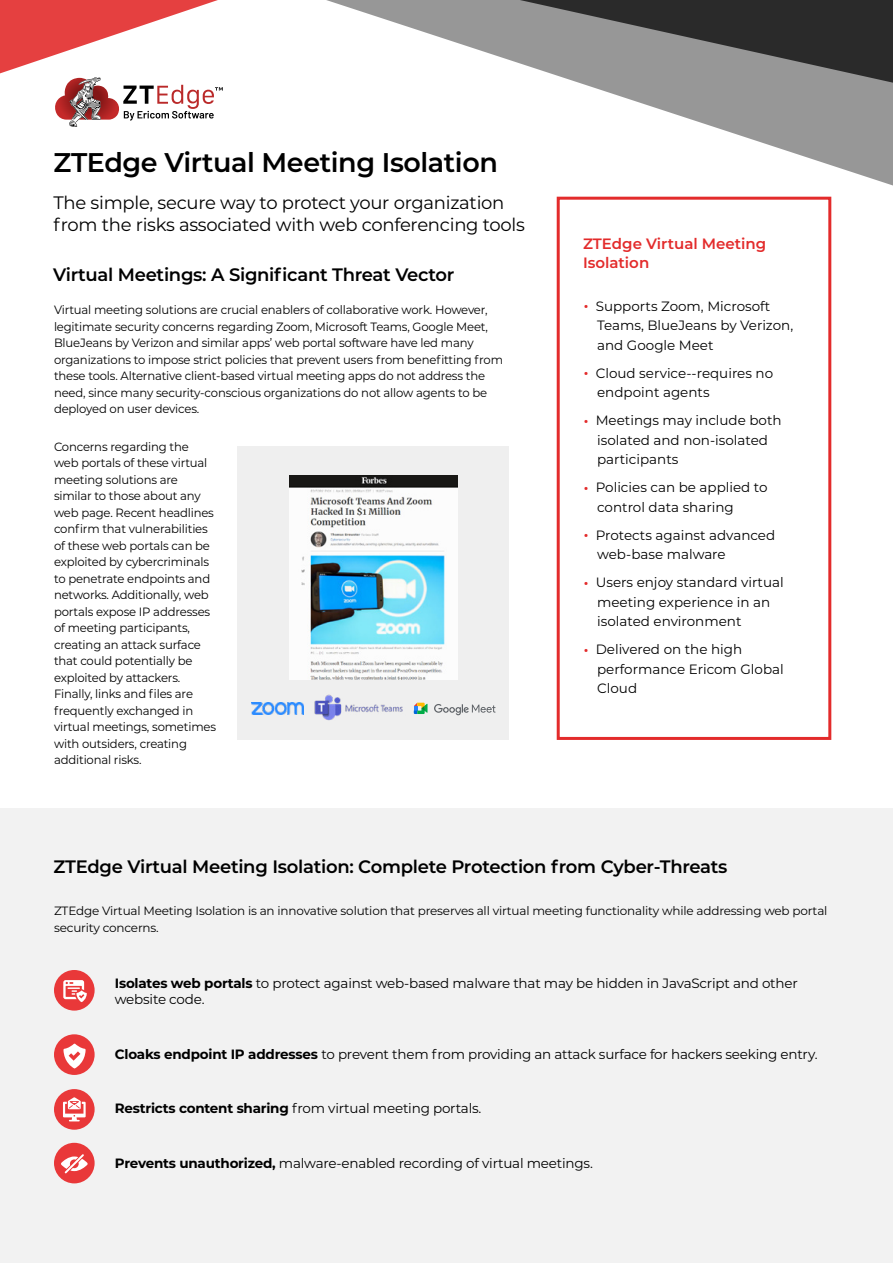
<style>
.page{position:relative;width:893px;height:1263px;background:#fff}
.page>*{position:absolute;margin:0;border:0;box-sizing:border-box;transform-origin:0 0}
.t1{font:600 27px "Montserrat";letter-spacing:-.015em;color:#000}
.t2{font:600 18px "Montserrat";letter-spacing:-.015em;color:#000}
.t3{font:18px/21.6px "Montserrat";letter-spacing:-.015em;color:#000}
.t4{font:600 15px/19.5px "Montserrat";color:#e32b2b}
.t5{font:13.5px/19.5px "Montserrat";color:#000}
.t6{font:12px/16.5px "Montserrat";letter-spacing:-.015em;color:#000}
.s1{font-size:20.25px;color:#e32b2b}
.s2{font-weight:700}
</style>
<div class="page">
<svg style="left:632px;top:100px;width:261px;height:86px"></svg>
<svg style="left:0;top:0;width:334px;height:74px"></svg>
<svg style="left:334px;top:0;width:559px;height:100px;fill:#979797"></svg>
<svg style="left:55px;top:77px;width:168px;height:50px"></svg>
<div style="left:0;top:808px;width:893px;height:455px;background:#f2f2f2"></div>
<div style="left:237px;top:447px;width:272px;height:293px;background:#efefef"></div>
<img style="left:290px;top:476px;width:167px;height:203px">
<svg style="left:414px;top:703px;width:13px;height:11px"></svg>
<svg style="left:434px;top:704px;width:62px;height:11px"></svg>
<img style="left:314px;top:694px;width:89px;height:27px">
<img style="left:252px;top:703px;width:51px;height:11px">
<div style="left:557px;top:197px;width:274px;height:543px;background:#fff;border:3px solid #e32b2b"></div>
<div style="left:54px;top:1143px;width:41px;height:40px;background:#e93839;border-radius:50%"></div>
<svg style="left:61px;top:1154px;width:27px;height:19px"></svg>
<div style="left:54px;top:970px;width:41px;height:40px;background:#e93839;border-radius:50%"></div>
<svg style="left:63px;top:980px;width:24px;height:22px"></svg>
<div style="left:54px;top:1034px;width:41px;height:41px;background:#e93839;border-radius:50%"></div>
<svg style="left:63px;top:1043px;width:23px;height:25px"></svg>
<div style="left:54px;top:1089px;width:41px;height:41px;background:#e93839;border-radius:50%"></div>
<svg style="left:63px;top:1097px;width:23px;height:24px"></svg>
<h1 class="t1" style="left:54px;top:143px;width:446px">ZTEdge Virtual Meeting Isolation</h1>
<h2 class="t3" style="left:54px;top:191px;width:473px">The simple, secure way to protect your organization from the risks associated with web conferencing tools</h2>
<h2 class="t2" style="left:53px;top:262px;width:403px">Virtual Meetings: A Significant Threat Vector</h2>
<p class="t6" style="left:54px;top:301px;width:451px">Virtual meeting solutions are crucial enablers of collaborative work. However, legitimate security concerns regarding Zoom, Microsoft Teams, Google Meet, BlueJeans by Verizon and similar apps’ web portal software have led many organizations to impose strict policies that prevent users from benefitting from these tools. Alternative client-based virtual meeting apps do not address the need, since many security-conscious organizations do not allow agents to be deployed on user devices.</p>
<p class="t6" style="left:54px;top:438px;width:164px">Concerns regarding the web portals of these virtual meeting solutions are similar to those about any web page. Recent headlines confirm that vulnerabilities of these web portals can be exploited by cybercriminals to penetrate endpoints and networks. Additionally, web portals expose IP addresses of meeting participants, creating an attack surface that could potentially be exploited by attackers.<br>Finally, links and files are frequently exchanged in virtual meetings, sometimes with outsiders, creating additional risks.</p>
<p class="t4" style="left:583px;top:233px;width:185px">ZTEdge Virtual Meeting<br>Isolation</p>
<p class="t5" style="left:597px;top:296px;width:198px;text-indent:-14px"><span class="s1">•</span> Supports Zoom, Microsoft<br>Teams, BlueJeans by Verizon, and Google Meet</p>
<p class="t5" style="left:597px;top:363px;width:178px;text-indent:-14px"><span class="s1">•</span> Cloud service--requires no endpoint agents</p>
<p class="t5" style="left:597px;top:410px;width:186px;text-indent:-14px"><span class="s1">•</span> Meetings may include both isolated and non-isolated participants</p>
<p class="t5" style="left:597px;top:477px;width:172px;text-indent:-14px"><span class="s1">•</span> Policies can be applied to control data sharing</p>
<p class="t5" style="left:597px;top:525px;width:180px;text-indent:-14px"><span class="s1">•</span> Protects against advanced web-base malware</p>
<p class="t5" style="left:597px;top:572px;width:188px;text-indent:-14px"><span class="s1">•</span> Users enjoy standard virtual meeting experience in an isolated environment</p>
<p class="t5" style="left:597px;top:639px;width:188px;text-indent:-14px"><span class="s1">•</span> Delivered on the high performance Ericom Global<br>Cloud</p>
<h2 class="t2" style="left:54px;top:854px;width:675px">ZTEdge Virtual Meeting Isolation: Complete Protection from Cyber-Threats</h2>
<p class="t6" style="left:54px;top:902px;width:775px">ZTEdge Virtual Meeting Isolation is an innovative solution that preserves all virtual meeting functionality while addressing web portal security concerns.</p>
<p class="t5" style="left:115px;top:975px;width:685px;line-height:16.2px"><span class="s2">Isolates web portals</span> to protect against web-based malware that may be hidden in JavaScript and other website code.</p>
<p class="t5" style="left:115px;top:1044px;width:704px"><span class="s2">Cloaks endpoint IP addresses</span> to prevent them from providing an attack surface for hackers seeking entry.</p>
<p class="t5" style="left:115px;top:1098px;width:368px"><span class="s2">Restricts content sharing</span> from virtual meeting portals.</p>
<p class="t5" style="left:115px;top:1153px;width:480px"><span class="s2">Prevents unauthorized,</span> malware-enabled recording of virtual meetings.</p>
</div>
